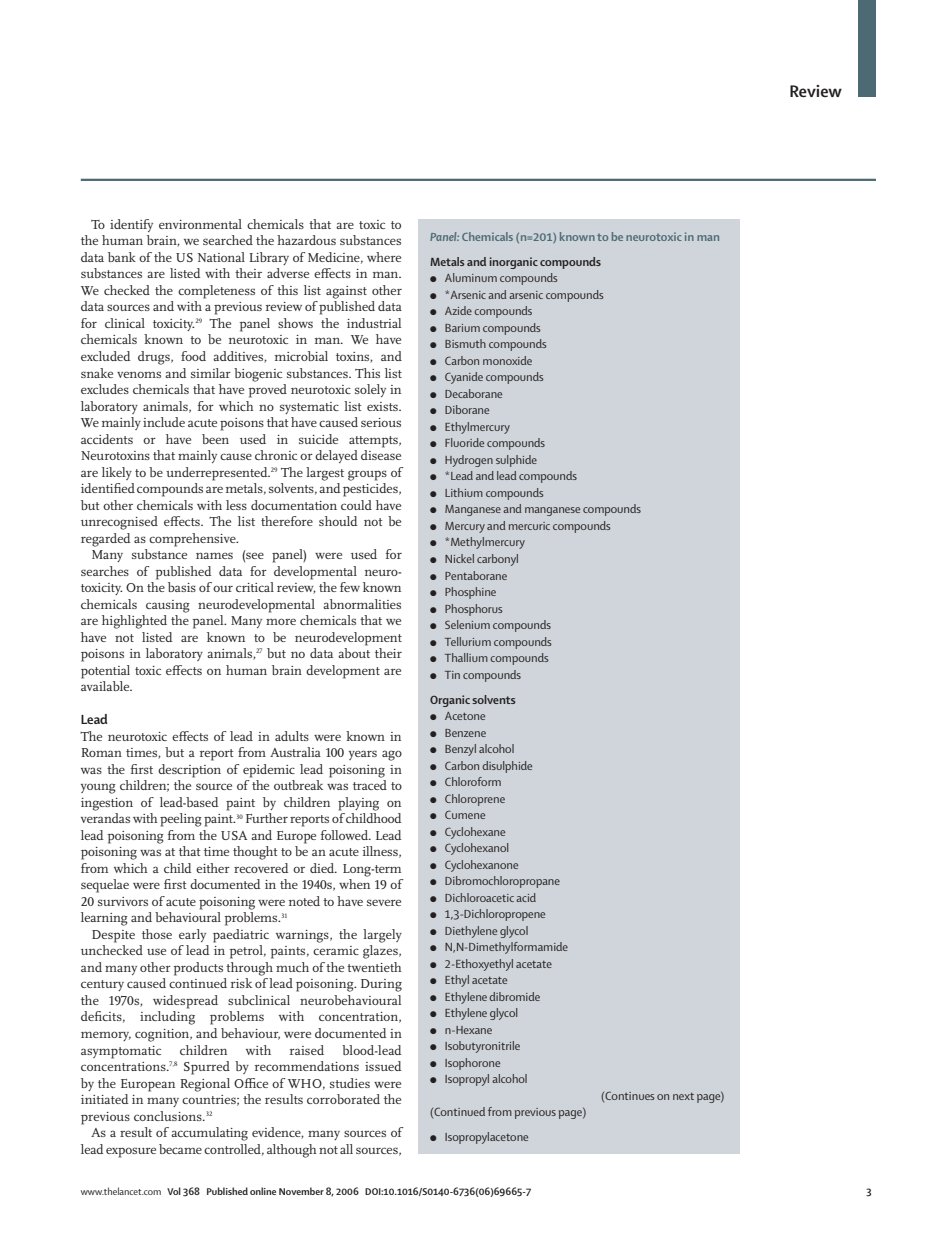
<style>
.page{position:relative;width:944px;height:1251px;background:#fff}
.page>*{position:absolute;margin:0;border:0;box-sizing:border-box;transform-origin:0 0}
.t1{font:700 18px "Shaker 2 Lancet";color:#231f20}
.t2{font:700 14.25px "Shaker 2 Lancet";color:#231f20}
.t3{font:13.5px/16.5px "Scala Lancet Pro";color:#231f20;text-align:justify}
.t4{font:12.75px "Shaker 2 Lancet";color:#231f20}
.t5{font:700 12.75px/25px "Shaker 2 Lancet";color:#4d6a74}
.t6{font:700 12.75px/25px "Shaker 2 Lancet";color:#231f20}
.t7{font:700 10.5px "Shaker 2 Lancet";color:#231f20}
.s1{font-style:italic}
.s2{color:#231f20}
.s3{font-weight:400}
</style>
<div class="page">
<div style="left:859px;top:0;width:17px;height:97px;background:#4d6a74"></div>
<hr style="left:81px;top:179px;width:795px;height:2px;background:#4d6a74">
<div style="left:419px;top:219px;width:321px;height:934px;background:#cfd5da"></div>
<p class="t3" style="left:81px;top:216px;width:323px;text-indent:11px">To identify environmental chemicals that are toxic to the human brain, we searched the hazardous substances data bank of the US National Library of Medicine, where substances are listed with their adverse effects in man.<br>We checked the completeness of this list against other data sources and with a previous review of published data for clinical toxicity.<sup>29</sup> The panel shows the industrial chemicals known to be neurotoxic in man. We have excluded drugs, food additives, microbial toxins, and snake venoms and similar biogenic substances. This list excludes chemicals that have proved neurotoxic solely in laboratory animals, for which no systematic list exists.<br>We mainly include acute poisons that have caused serious accidents or have been used in suicide attempts, Neurotoxins that mainly cause chronic or delayed disease are likely to be underrepresented.<sup>29</sup> The largest groups of identified compounds are metals, solvents, and pesticides, but other chemicals with less documentation could have unrecognised effects. The list therefore should not be regarded as comprehensive.</p>
<p class="t3" style="left:81px;top:546px;width:323px;text-indent:11px">Many substance names (see panel) were used for searches of published data for developmental neuro&shy;toxicity. On the basis of our critical review, the few known chemicals causing neurodevelopmental abnormalities are highlighted the panel. Many more chemicals that we have not listed are known to be neurodevelopment poisons in laboratory animals,<sup>27</sup> but no data about their potential toxic effects on human brain development are available.</p>
<p class="t2" style="left:81px;top:710px;width:29px">Lead</p>
<p class="t3" style="left:81px;top:728px;width:323px">The neurotoxic effects of lead in adults were known in Roman times, but a report from Australia 100 years ago was the first description of epidemic lead poisoning in young children; the source of the outbreak was traced to ingestion of lead-based paint by children playing on verandas with peeling paint.<sup>30</sup> Further reports of childhood lead poisoning from the USA and Europe followed. Lead poisoning was at that time thought to be an acute illness, from which a child either recovered or died. Long-term sequelae were first documented in the 1940s, when 19 of 20 survivors of acute poisoning were noted to have severe learning and behavioural problems.<sup>31</sup></p>
<p class="t3" style="left:81px;top:926px;width:323px;text-indent:11px">Despite those early paediatric warnings, the largely unchecked use of lead in petrol, paints, ceramic glazes, and many other products through much of the twentieth century caused continued risk of lead poisoning. During the 1970s, widespread subclinical neurobehavioural deficits, including problems with concentration, memory, cognition, and behaviour, were documented in asymptomatic</p>
<p class="t3" style="left:81px;top:1041px;width:323px;text-indent:262px">blood-lead concentrations.<sup>7,8</sup> Spurred by recommendations issued by the European Regional Office of WHO, studies were initiated in many countries; the results corroborated the previous conclusions.<sup>32</sup></p>
<p class="t3" style="left:81px;top:1124px;width:323px;text-align:right">As a result of accumulating evidence, many sources of lead exposure became controlled, although not all sources,</p>
<p class="t3" style="left:180px;top:1041px;width:49px">children</p>
<p class="t3" style="left:246px;top:1041px;width:27px">with</p>
<p class="t3" style="left:290px;top:1041px;width:36px">raised</p>
<p class="t5" style="left:430px;top:223px;width:291px"><span class="s1">Panel:</span> Chemicals (n=201) known to be neurotoxic in man<br><span class="s2">Metals and inorganic compounds</span></p>
<p class="t4" style="left:430px;top:270px;width:129px">● Aluminum compounds</p>
<p class="t4" style="left:430px;top:286px;width:175px">● *Arsenic and arsenic compounds</p>
<p class="t4" style="left:430px;top:303px;width:104px">● Azide compounds</p>
<p class="t4" style="left:430px;top:319px;width:112px">● Barium compounds</p>
<p class="t4" style="left:430px;top:336px;width:118px">● Bismuth compounds</p>
<p class="t4" style="left:430px;top:352px;width:104px">● Carbon monoxide</p>
<p class="t4" style="left:430px;top:369px;width:115px">● Cyanide compounds</p>
<p class="t4" style="left:430px;top:385px;width:74px">● Decaborane</p>
<p class="t4" style="left:430px;top:402px;width:61px">● Diborane</p>
<p class="t4" style="left:430px;top:418px;width:81px">● Ethylmercury</p>
<p class="t4" style="left:430px;top:435px;width:117px">● Fluoride compounds</p>
<p class="t4" style="left:430px;top:451px;width:108px">● Hydrogen sulphide</p>
<p class="t4" style="left:430px;top:468px;width:148px">● *Lead and lead compounds</p>
<p class="t4" style="left:430px;top:484px;width:115px">● Lithium compounds</p>
<p class="t4" style="left:430px;top:501px;width:212px">● Manganese and manganese compounds</p>
<p class="t4" style="left:430px;top:517px;width:182px">● Mercury and mercuric compounds</p>
<p class="t4" style="left:430px;top:534px;width:96px">● *Methylmercury</p>
<p class="t4" style="left:430px;top:550px;width:90px">● Nickel carbonyl</p>
<p class="t4" style="left:430px;top:567px;width:79px">● Pentaborane</p>
<p class="t4" style="left:430px;top:583px;width:68px">● Phosphine</p>
<p class="t4" style="left:430px;top:600px;width:74px">● Phosphorus</p>
<p class="t4" style="left:430px;top:616px;width:122px">● Selenium compounds</p>
<p class="t4" style="left:430px;top:633px;width:123px">● Tellurium compounds</p>
<p class="t4" style="left:430px;top:649px;width:120px">● Thallium compounds</p>
<p class="t6" style="left:430px;top:661px;width:93px">● <span class="s3">Tin compounds<br></span>Organic solvents</p>
<p class="t4" style="left:430px;top:707px;width:57px">● Acetone</p>
<p class="t4" style="left:430px;top:724px;width:58px">● Benzene</p>
<p class="t4" style="left:430px;top:740px;width:86px">● Benzyl alcohol</p>
<p class="t4" style="left:430px;top:757px;width:104px">● Carbon disulphide</p>
<p class="t4" style="left:430px;top:773px;width:73px">● Chloroform</p>
<p class="t4" style="left:430px;top:790px;width:77px">● Chloroprene</p>
<p class="t4" style="left:430px;top:806px;width:57px">● Cumene</p>
<p class="t4" style="left:430px;top:823px;width:77px">● Cyclohexane</p>
<p class="t4" style="left:430px;top:839px;width:81px">● Cyclohexanol</p>
<p class="t4" style="left:430px;top:856px;width:90px">● Cyclohexanone</p>
<p class="t4" style="left:430px;top:872px;width:131px">● Dibromochloropropane</p>
<p class="t4" style="left:430px;top:889px;width:108px">● Dichloroacetic acid</p>
<p class="t4" style="left:430px;top:905px;width:117px">● 1,3-Dichloropropene</p>
<p class="t4" style="left:430px;top:922px;width:100px">● Diethylene glycol</p>
<p class="t4" style="left:430px;top:938px;width:140px">● N,N-Dimethylformamide</p>
<p class="t4" style="left:430px;top:955px;width:123px">● 2-Ethoxyethyl acetate</p>
<p class="t4" style="left:430px;top:971px;width:79px">● Ethyl acetate</p>
<p class="t4" style="left:430px;top:988px;width:112px">● Ethylene dibromide</p>
<p class="t4" style="left:430px;top:1004px;width:90px">● Ethylene glycol</p>
<p class="t4" style="left:430px;top:1021px;width:64px">● n-Hexane</p>
<p class="t4" style="left:430px;top:1037px;width:92px">● Isobutyronitrile</p>
<p class="t4" style="left:430px;top:1054px;width:72px">● Isophorone</p>
<p class="t4" style="left:430px;top:1070px;width:99px">● Isopropyl alcohol</p>
<p class="t4" style="left:601px;top:1087px;width:125px">(Continues on next page)</p>
<p class="t4" style="left:430px;top:1103px;width:158px">(Continued from previous page)</p>
<p class="t4" style="left:430px;top:1128px;width:100px">● Isopropylacetone</p>
<h1 class="t1" style="left:789px;top:79px;width:54px">Review</h1>
<p class="t7" style="left:81px;top:1184px;width:452px"><span class="s3">www.thelancet.com</span> Vol 368 Published online November 8, 2006 DOI:10.1016/S0140-6736(06)69665-7</p>
<p class="t7" style="left:866px;top:1184px;width:7px">3</p>
</div>
